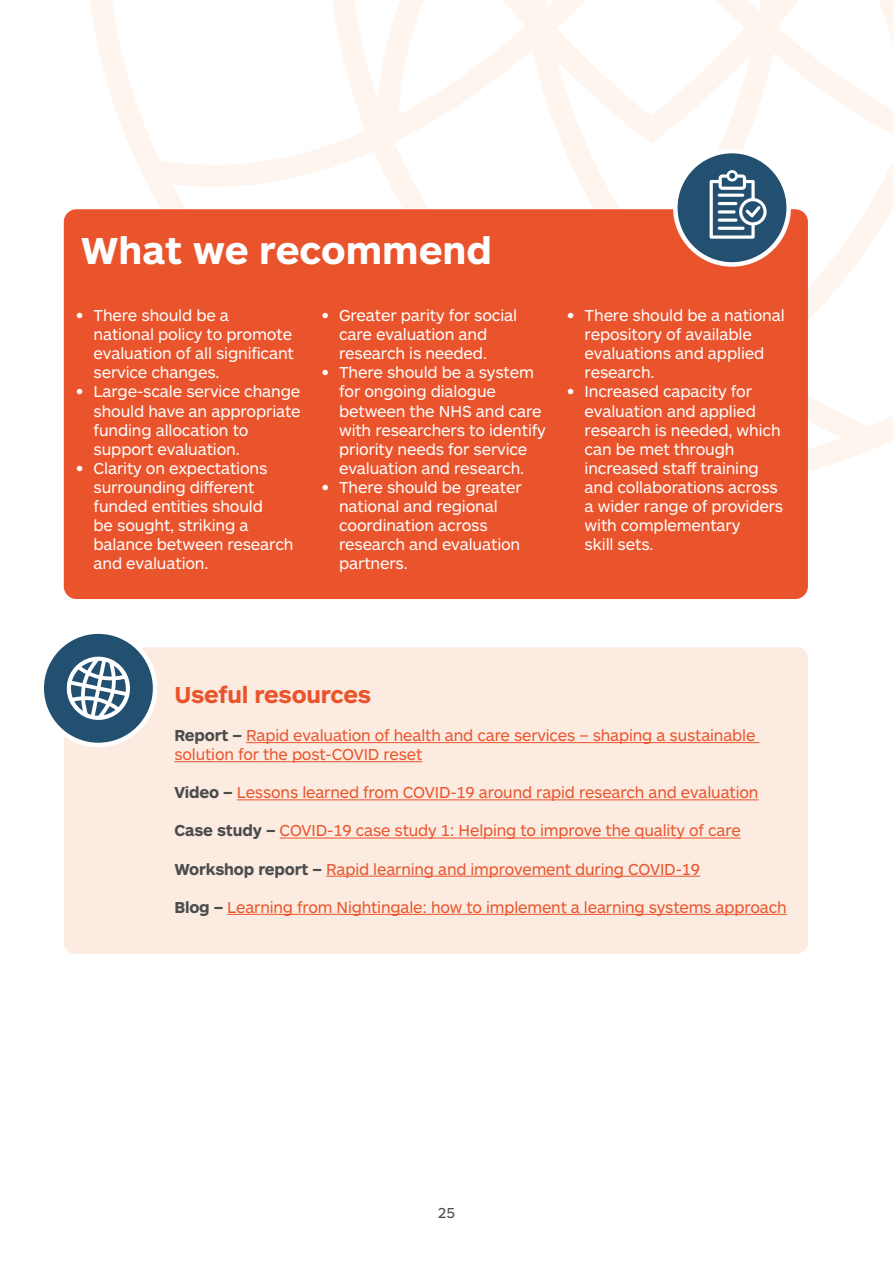
<style>
.page{position:relative;width:893px;height:1263px;background:#fff}
.page>*{position:absolute;margin:0;border:0;box-sizing:border-box;transform-origin:0 0}
.Heading_2{font:700 39px "ARS Maquette";color:#fff}
.Heading_3{font:700 24px "ARS Maquette";letter-spacing:-.01em;color:#ea542c}
.Body_Text1{font:16.5px/19px "ARS Maquette";letter-spacing:-.01em;color:#fff}
.t1{font:16.5px/19px "ARS Maquette";letter-spacing:-.01em;color:#ea542c}
.t2{font:15px "ARS Maquette";color:#4b4c4d}
.s1{font-weight:700}
.s2{font-weight:700;color:#4b4c4d}
</style>
<div class="page">
<svg style="left:90px;top:0;width:803px;height:471px"></svg>
<div style="left:64px;top:647px;width:744px;height:307px;background:#fcebe0;border-radius:11px"></div>
<hr style="left:246px;top:742px;width:513px;height:1px;background:#ea542c">
<hr style="left:174px;top:761px;width:248px;height:1px;background:#ea542c">
<hr style="left:237px;top:799px;width:521px;height:1px;background:#ea542c">
<hr style="left:280px;top:838px;width:461px;height:1px;background:#ea542c">
<hr style="left:326px;top:876px;width:374px;height:1px;background:#ea542c">
<hr style="left:227px;top:914px;width:560px;height:1px;background:#ea542c">
<div style="left:42px;top:632px;width:113px;height:113px;background:#235070;border-radius:50%"></div>
<div style="left:39px;top:629px;width:118px;height:118px;border:4px solid #fff;border-radius:50%"></div>
<svg style="left:66px;top:657px;width:64px;height:63px"></svg>
<div style="left:64px;top:209px;width:744px;height:390px;background:#ea542c;border-radius:13px"></div>
<div style="left:675px;top:151px;width:114px;height:113px;background:#235070;border-radius:50%"></div>
<div style="left:673px;top:149px;width:118px;height:118px;border:4px solid #fff;border-radius:50%"></div>
<svg style="left:710px;top:170px;width:57px;height:69px"></svg>
<p class="Heading_2" style="left:81px;top:225px;width:413px">What we recommend</p>
<p class="Body_Text1" style="left:94px;top:305px;width:202px;text-indent:-17px"><span class="s1">•</span> There should be a<br>national policy to promote evaluation of all significant service changes.</p>
<p class="Body_Text1" style="left:94px;top:381px;width:209px;text-indent:-17px"><span class="s1">•</span> Large-scale service change should have an appropriate funding allocation to support evaluation.</p>
<p class="Body_Text1" style="left:94px;top:458px;width:201px;text-indent:-17px"><span class="s1">•</span> Clarity on expectations surrounding different funded entities should<br>be sought, striking a balance between research and evaluation.</p>
<p class="Body_Text1" style="left:339px;top:305px;width:180px;text-indent:-17px"><span class="s1">•</span> Greater parity for social care evaluation and research is needed.</p>
<p class="Body_Text1" style="left:339px;top:362px;width:208px;text-indent:-17px"><span class="s1">•</span> There should be a system for ongoing dialogue between the NHS and care with researchers to identify priority needs for service evaluation and research.</p>
<p class="Body_Text1" style="left:339px;top:477px;width:184px;text-indent:-17px"><span class="s1">•</span> There should be greater national and regional coordination across research and evaluation partners.</p>
<p class="Body_Text1" style="left:585px;top:305px;width:202px;text-indent:-17px"><span class="s1">•</span> There should be a national repository of available evaluations and applied research.</p>
<p class="Body_Text1" style="left:585px;top:381px;width:200px;text-indent:-17px"><span class="s1">•</span> Increased capacity for evaluation and applied research is needed, which can be met through increased staff training and collaborations across a wider range of providers with complementary<br>skill sets.</p>
<p class="Heading_3" style="left:174px;top:679px;width:198px">Useful resources</p>
<p class="t1" style="left:174px;top:725px;width:583px"><span class="s2">Report –</span> Rapid evaluation of health and care services – shaping a sustainable solution for the post-COVID reset</p>
<p class="t1" style="left:174px;top:782px;width:586px"><span class="s2">Video –</span> Lessons learned from COVID-19 around rapid research and evaluation</p>
<p class="t1" style="left:174px;top:820px;width:568px"><span class="s2">Case study –</span> COVID-19 case study 1: Helping to improve the quality of care</p>
<p class="t1" style="left:174px;top:858px;width:527px"><span class="s2">Workshop report –</span> Rapid learning and improvement during COVID-19</p>
<p class="t1" style="left:174px;top:897px;width:614px"><span class="s2">Blog –</span> Learning from Nightingale: how to implement a learning systems approach</p>
<p class="t2" style="left:438px;top:1203px;width:19px">25</p>
</div>
